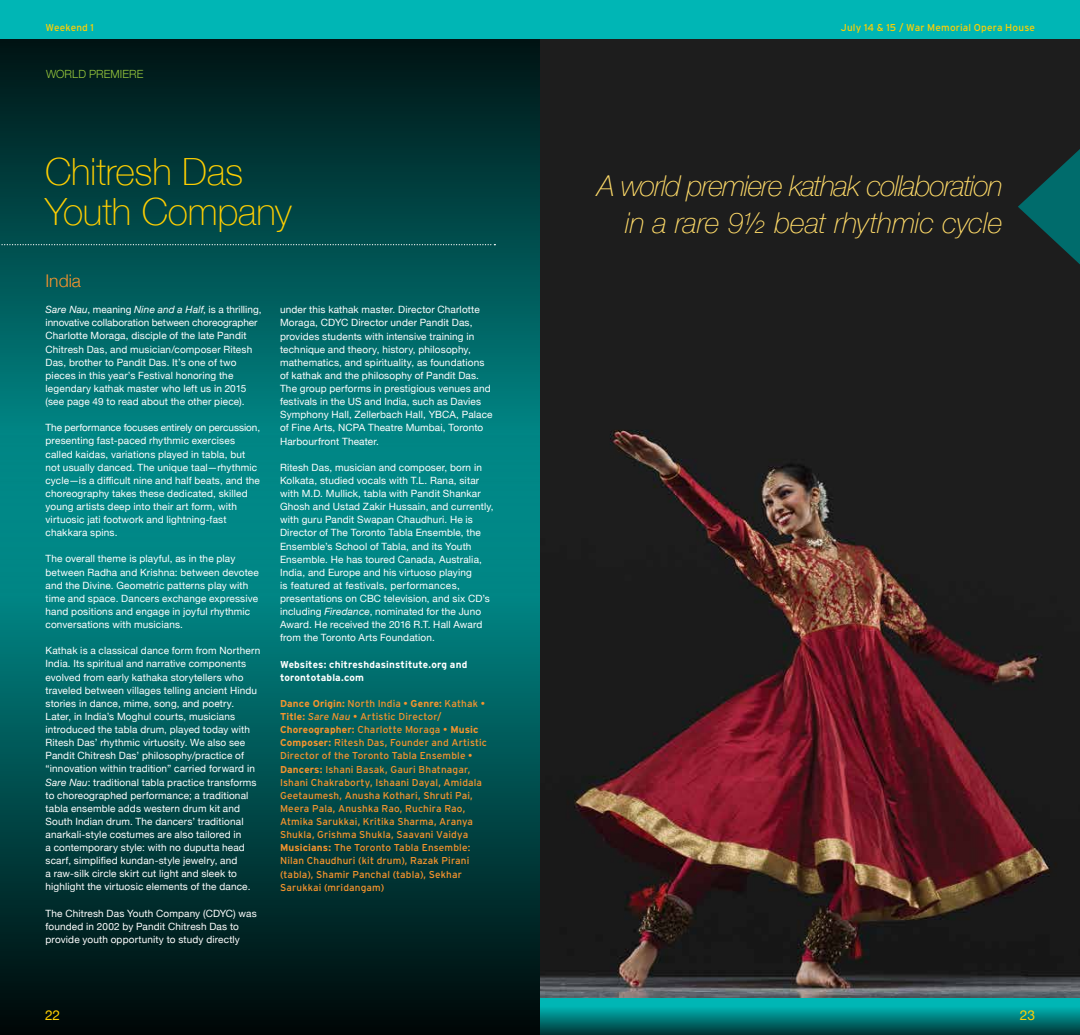
<style>
.page{position:relative;width:1080px;height:1035px;background:#fff}
.page>*{position:absolute;margin:0;border:0;box-sizing:border-box;transform-origin:0 0}
.t1{font:100 37.5px/40px "Helvetica Neue";letter-spacing:-.01em;color:#ffcf01}
.t2{font:italic 100 28.75px/36.2px "Helvetica Neue";letter-spacing:-.035em;color:#ffdb69;text-align:right}
.t3{font:300 17.5px "Helvetica Neue";letter-spacing:-.005em;color:#f7942d}
.t4{font:13.75px "Helvetica Neue";color:#ffcf01}
.t5{font:300 11.25px "Helvetica Neue";letter-spacing:.005em;color:#9aca3c}
.t6{font:10px/13.1px "Helvetica Neue";letter-spacing:.015em;color:#fff}
.t7{font:10px/13.1px "Interstate";letter-spacing:.015em;color:#f7942d}
.t8{font:700 10px/13.1px "Interstate";letter-spacing:.01em;color:#fff}
.t9{font:10px "Interstate";letter-spacing:.015em;color:#ffcf01}
.s1{font-style:italic}
.s2{font-weight:700}
</style>
<div class="page">
<img style="left:540px;top:39px;width:540px;height:960px">
<svg style="left:0;top:39px;width:540px;height:396px;background:#004c4b"></svg>
<svg style="left:0;top:435px;width:540px;height:600px;background:#005656"></svg>
<div style="left:0;top:0;width:1080px;height:39px;background:#00b6b5"></div>
<div style="left:540px;top:999px;width:540px;height:36px;background:#00b6b5"></div>
<svg style="left:540px;top:1009px;width:540px;height:26px;background:#006d6c"></svg>
<svg style="left:0;top:244px;width:495px;height:1px"></svg>
<hr style="left:1079px;top:144px;width:1px;height:125px;background:#006c6c">
<svg style="left:1018px;top:149px;width:62px;height:115px;background:#0e4444"></svg>
<p class="t9" style="left:45px;top:21px;width:50px">Weekend 1</p>
<p class="t9" style="left:841px;top:21px;width:196px">July 14 &amp; 15 / War Memorial Opera House</p>
<p class="t5" style="left:46px;top:65px;width:99px">WORLD PREMIERE</p>
<h1 class="t1" style="left:45px;top:150px;width:248px">Chitresh Das<br>Youth Company</h1>
<h3 class="t3" style="left:46px;top:267px;width:37px">India</h3>
<p class="t6" style="left:46px;top:304px;width:218px"><span class="s1">Sare Nau</span>, meaning <span class="s1">Nine and a Half</span>, is a thrilling, innovative collaboration between choreographer Charlotte Moraga, disciple of the late Pandit Chitresh Das, and musician/composer Ritesh Das, brother to Pandit Das. It’s one of two pieces in this year’s Festival honoring the legendary kathak master who left us in 2015 (see page 49 to read about the other piece).</p>
<p class="t6" style="left:46px;top:422px;width:216px">The performance focuses entirely on percussion, presenting fast-paced rhythmic exercises called kaidas, variations played in tabla, but not usually danced. The unique taal—rhythmic cycle—is a difficult nine and half beats, and the choreography takes these dedicated, skilled young artists deep into their art form, with virtuosic jati footwork and lightning-fast chakkara spins.</p>
<p class="t6" style="left:46px;top:553px;width:215px">The overall theme is playful, as in the play between Radha and Krishna: between devotee and the Divine. Geometric patterns play with time and space. Dancers exchange expressive hand positions and engage in joyful rhythmic conversations with musicians.</p>
<p class="t6" style="left:46px;top:645px;width:216px">Kathak is a classical dance form from Northern India. Its spiritual and narrative components evolved from early kathaka storytellers who traveled between villages telling ancient Hindu stories in dance, mime, song, and poetry.<br>Later, in India’s Moghul courts, musicians introduced the tabla drum, played today with Ritesh Das’ rhythmic virtuosity. We also see Pandit Chitresh Das’ philosophy/practice of “innovation within tradition” carried forward in <span class="s1">Sare Nau</span>: traditional tabla practice transforms to choreographed performance; a traditional tabla ensemble adds western drum kit and South Indian drum. The dancers’ traditional anarkali-style costumes are also tailored in<br>a contemporary style: with no duputta head scarf, simplified kundan-style jewelry, and<br>a raw-silk circle skirt cut light and sleek to highlight the virtuosic elements of the dance.</p>
<p class="t6" style="left:46px;top:907px;width:213px">The Chitresh Das Youth Company (CDYC) was founded in 2002 by Pandit Chitresh Das to provide youth opportunity to study directly</p>
<p class="t6" style="left:280px;top:304px;width:214px">under this kathak master. Director Charlotte Moraga, CDYC Director under Pandit Das, provides students with intensive training in technique and theory, history, philosophy, mathematics, and spirituality, as foundations of kathak and the philosophy of Pandit Das.<br>The group performs in prestigious venues and festivals in the US and India, such as Davies Symphony Hall, Zellerbach Hall, YBCA, Palace of Fine Arts, NCPA Theatre Mumbai, Toronto Harbourfront Theater.</p>
<p class="t6" style="left:280px;top:461px;width:215px">Ritesh Das, musician and composer, born in Kolkata, studied vocals with T.L. Rana, sitar with M.D. Mullick, tabla with Pandit Shankar Ghosh and Ustad Zakir Hussain, and currently, with guru Pandit Swapan Chaudhuri. He is Director of The Toronto Tabla Ensemble, the Ensemble’s School of Tabla, and its Youth Ensemble. He has toured Canada, Australia, India, and Europe and his virtuoso playing<br>is featured at festivals, performances, presentations on CBC television, and six CD’s including <span class="s1">Firedance</span>, nominated for the Juno Award. He received the 2016 R.T. Hall Award from the Toronto Arts Foundation.</p>
<p class="t8" style="left:280px;top:657px;width:189px">Websites: chitreshdasinstitute.org and torontotabla.com</p>
<p class="t7" style="left:280px;top:697px;width:209px"><span class="s2">Dance Origin:</span> North India • <span class="s2">Genre:</span> Kathak • <span class="s2">Title:</span> <span class="s1">Sare Nau</span> • Artistic Director/ <span class="s2">Choreographer:</span> Charlotte Moraga • <span class="s2">Music Composer:</span> Ritesh Das, Founder and Artistic Director of the Toronto Tabla Ensemble • <span class="s2">Dancers:</span> Ishani Basak, Gauri Bhatnagar, Ishani Chakraborty, Ishaani Dayal, Amidala Geetaumesh, Anusha Kothari, Shruti Pai, Meera Pala, Anushka Rao, Ruchira Rao, Atmika Sarukkai, Kritika Sharma, Aranya Shukla, Grishma Shukla, Saavani Vaidya <span class="s2">Musicians:</span> The Toronto Tabla Ensemble:<br>Nilan Chaudhuri (kit drum), Razak Pirani (tabla), Shamir Panchal (tabla), Sekhar Sarukkai (mridangam)</p>
<h2 class="t2" style="left:598px;top:167px;width:407px">A world premiere kathak collaboration in a rare 9½ beat rhythmic cycle</h2>
<h3 class="t4" style="left:45px;top:1005px;width:17px">22</h3>
<h3 class="t4" style="left:1027px;top:1005px;width:9px">7</h3>
<h3 class="t4" style="left:1020px;top:1005px;width:17px">23</h3>
</div>
